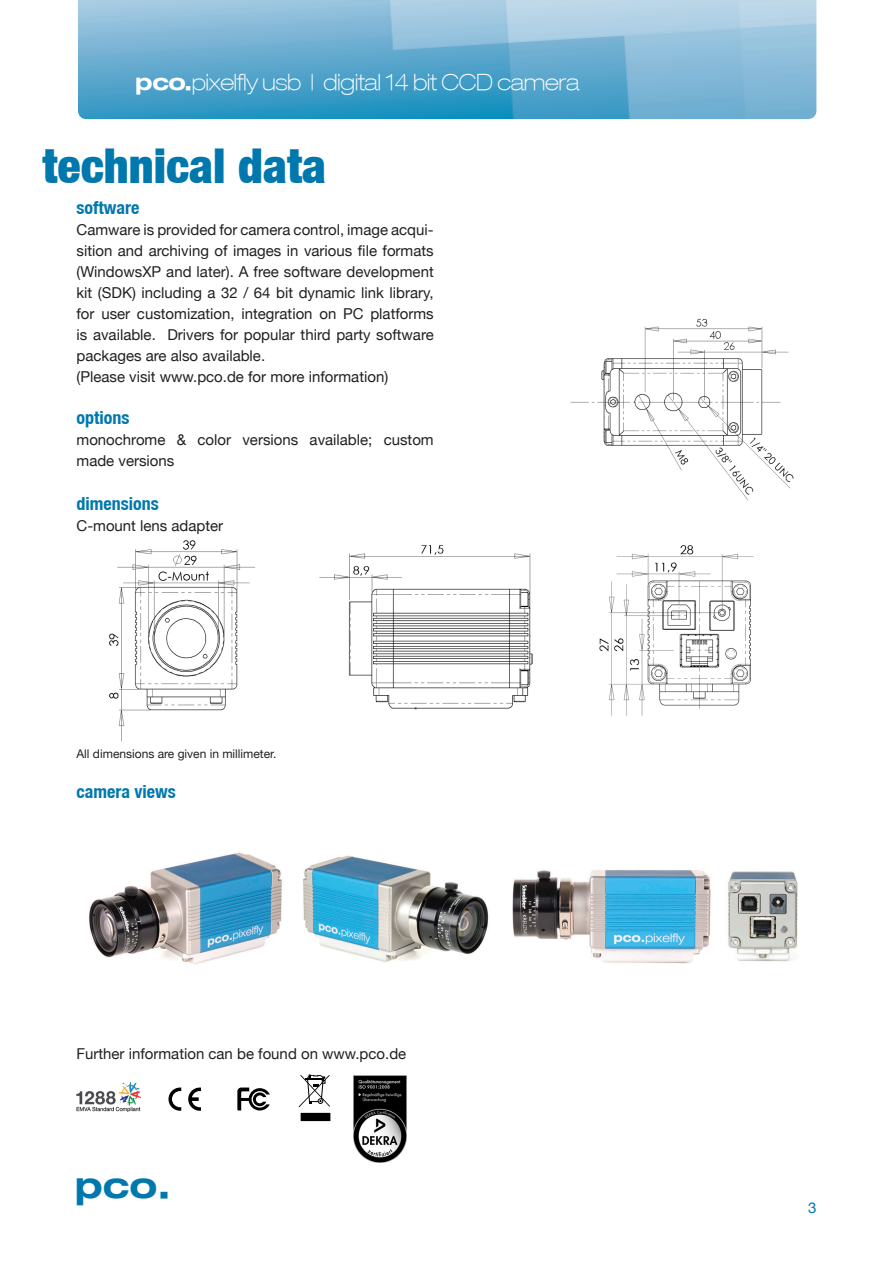
<style>
.page{position:relative;width:893px;height:1263px;background:#fff}
.page>*{position:absolute;margin:0;border:0;box-sizing:border-box;transform-origin:0 0}
.GS_grau{font:900 condensed 48px "Helvetica Neue";color:#0078ae}
.t1{font:700 expanded 36px "Helvetica Neue";color:#0078ae}
.Titel{font:100 expanded 22.5px "Helvetica Neue";letter-spacing:-.02em;color:#fff}
.GS_schwarz{font:700 condensed 18px "Helvetica Neue";color:#0078ae}
.GS_schwarz-2{font:15px/21px "Helvetica Neue";color:#231f20;text-align:justify}
.t2{font:15px "Helvetica Neue";color:#0078ae}
.GS_schwarz-3{font:12px "Helvetica Neue";color:#231f20}
.s1{font-weight:700}
</style>
<div class="page">
<img style="left:109px;top:540px;width:645px;height:202px">
<img style="left:89px;top:852px;width:709px;height:113px">
<img style="left:78px;top:0;width:738px;height:119px">
<svg style="left:188px;top:1087px;width:13px;height:24px"></svg>
<svg style="left:168px;top:1087px;width:13px;height:24px"></svg>
<svg style="left:237px;top:1087px;width:33px;height:23px"></svg>
<div style="left:301px;top:1113px;width:29px;height:7px;background:#000"></div>
<svg style="left:298px;top:1075px;width:32px;height:32px"></svg>
<img style="left:76px;top:1082px;width:64px;height:29px">
<img style="left:570px;top:318px;width:224px;height:183px">
<img style="left:353px;top:1075px;width:54px;height:87px">
<p class="Titel" style="left:135px;top:69px;width:446px"><span class="s1">pco.</span>pixelfly usb | digital 14 bit CCD camera</p>
<p class="GS_grau" style="left:43px;top:136px;width:285px">technical data</p>
<p class="GS_schwarz" style="left:77px;top:197px;width:64px">software</p>
<p class="GS_schwarz-2" style="left:77px;top:219px;width:359px">Camware is provided for camera control, image acqui&shy;sition and archiving of images in various file formats (WindowsXP and later). A free software development kit (SDK) including a 32 / 64 bit dynamic link library, for user customization, integration on PC platforms is available. Drivers for popular third party software packages are also available.</p>
<p class="GS_schwarz-2" style="left:77px;top:366px;width:313px">(Please visit www.pco.de for more information)</p>
<p class="GS_schwarz" style="left:77px;top:407px;width:54px">options</p>
<p class="GS_schwarz-2" style="left:77px;top:429px;width:359px">monochrome &amp; color versions available; custom made versions</p>
<p class="GS_schwarz" style="left:77px;top:493px;width:84px">dimensions</p>
<p class="GS_schwarz-2" style="left:77px;top:515px;width:148px">C-mount lens adapter</p>
<p class="GS_schwarz-3" style="left:77px;top:747px;width:201px">All dimensions are given in millimeter.</p>
<p class="GS_schwarz" style="left:77px;top:781px;width:101px">camera views</p>
<p class="GS_schwarz-2" style="left:77px;top:1043px;width:331px">Further information can be found on www.pco.de</p>
<h2 class="t1" style="left:75px;top:1162px;width:98px">pco.</h2>
<p class="t2" style="left:808px;top:1199px;width:10px">3</p>
</div>
